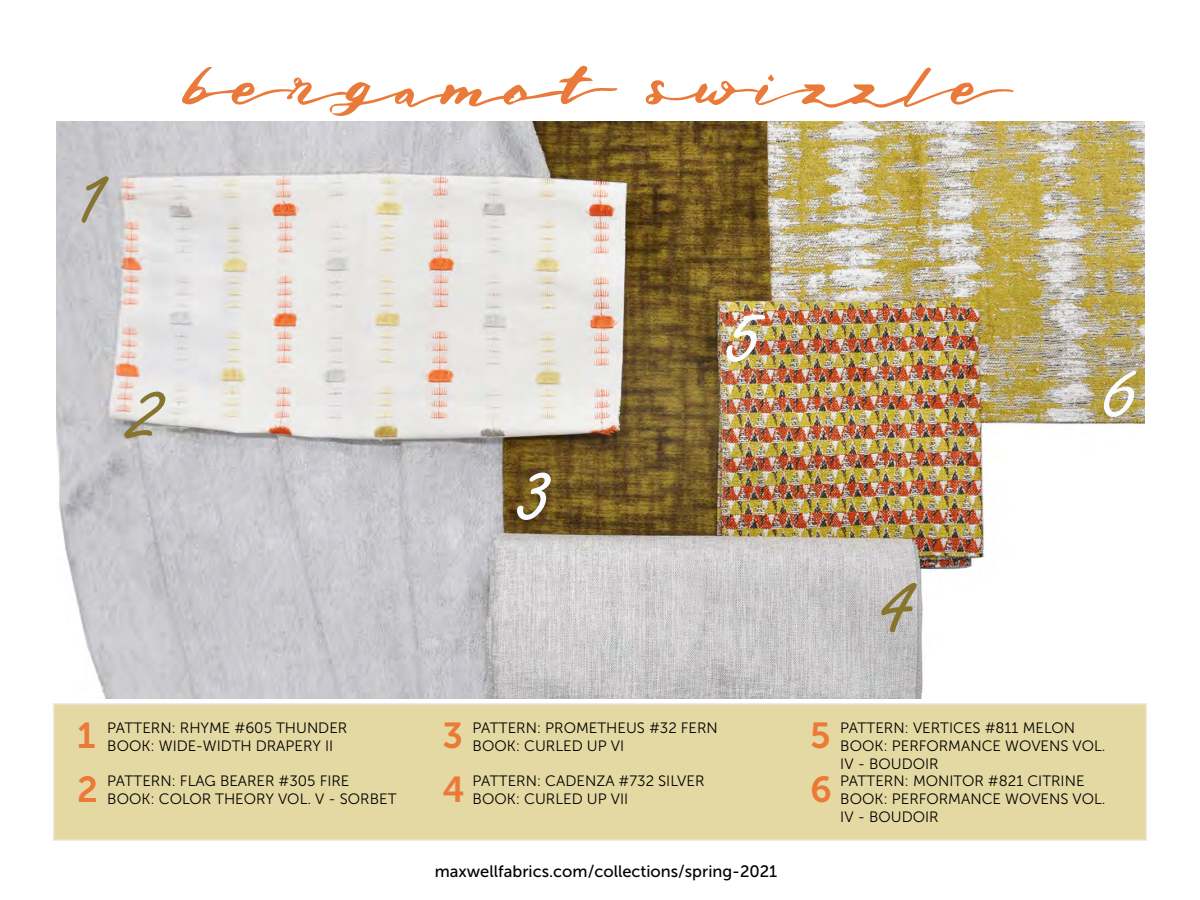
<style>
.page{position:relative;width:1200px;height:900px;background:#fff}
.page>*{position:absolute;margin:0;border:0;box-sizing:border-box;transform-origin:0 0}
.t1{font:97.5px "Freestyle Script";color:#fafdff}
.t2{font:97.5px "Freestyle Script";color:#87742f}
.t3{font:97.5px "Freestyle Script";color:#87752e}
.t4{font:97.5px "Freestyle Script";color:#877430}
.t5{font:70.5px "Lord Of The King";color:#ea7a39}
.t6{font:36px/54px "Museo Sans 700";color:#eb7a39}
.t7{font:16.5px "Museo Sans 500";color:#000}
.t8{font:15px/18px "Museo Sans 300";color:#000}
</style>
<div class="page">
<div style="left:53px;top:703px;width:1094px;height:138px;background:#e4d9a3;border:2px solid #d6d3cb"></div>
<img style="left:57px;top:122px;width:1087px;height:577px">
<h1 class="t4" style="left:77px;top:143px;width:35px">1</h1>
<h2 class="t5" style="left:178px;top:38px;width:826px">bergamot swizzle</h2>
<h1 class="t2" style="left:131px;top:357px;width:35px">2</h1>
<h1 class="t1" style="left:519px;top:439px;width:35px">3</h1>
<h1 class="t1" style="left:729px;top:281px;width:35px">5</h1>
<h1 class="t3" style="left:882px;top:551px;width:35px">4</h1>
<h1 class="t1" style="left:1106px;top:336px;width:35px">6</h1>
<h3 class="t6" style="left:77px;top:709px;width:22px">1<br>2</h3>
<p class="t8" style="left:107px;top:719px;width:242px">PATTERN: RHYME #605 THUNDER<br>BOOK: WIDE-WIDTH DRAPERY II</p>
<p class="t8" style="left:107px;top:772px;width:291px">PATTERN: FLAG BEARER #305 FIRE<br>BOOK: COLOR THEORY VOL. V - SORBET</p>
<h3 class="t6" style="left:443px;top:709px;width:24px">3<br>4</h3>
<p class="t8" style="left:473px;top:719px;width:247px">PATTERN: PROMETHEUS #32 FERN<br>BOOK: CURLED UP VI</p>
<p class="t8" style="left:473px;top:772px;width:233px">PATTERN: CADENZA #732 SILVER<br>BOOK: CURLED UP VII</p>
<p class="t7" style="left:435px;top:862px;width:344px">maxwellfabrics.com/collections/spring-2021</p>
<h3 class="t6" style="left:810px;top:709px;width:23px">5<br>6</h3>
<p class="t8" style="left:840px;top:719px;width:267px">PATTERN: VERTICES #811 MELON<br>BOOK: PERFORMANCE WOVENS VOL.<br>IV - BOUDOIR<br>PATTERN: MONITOR #821 CITRINE<br>BOOK: PERFORMANCE WOVENS VOL.<br>IV - BOUDOIR</p>
</div>
